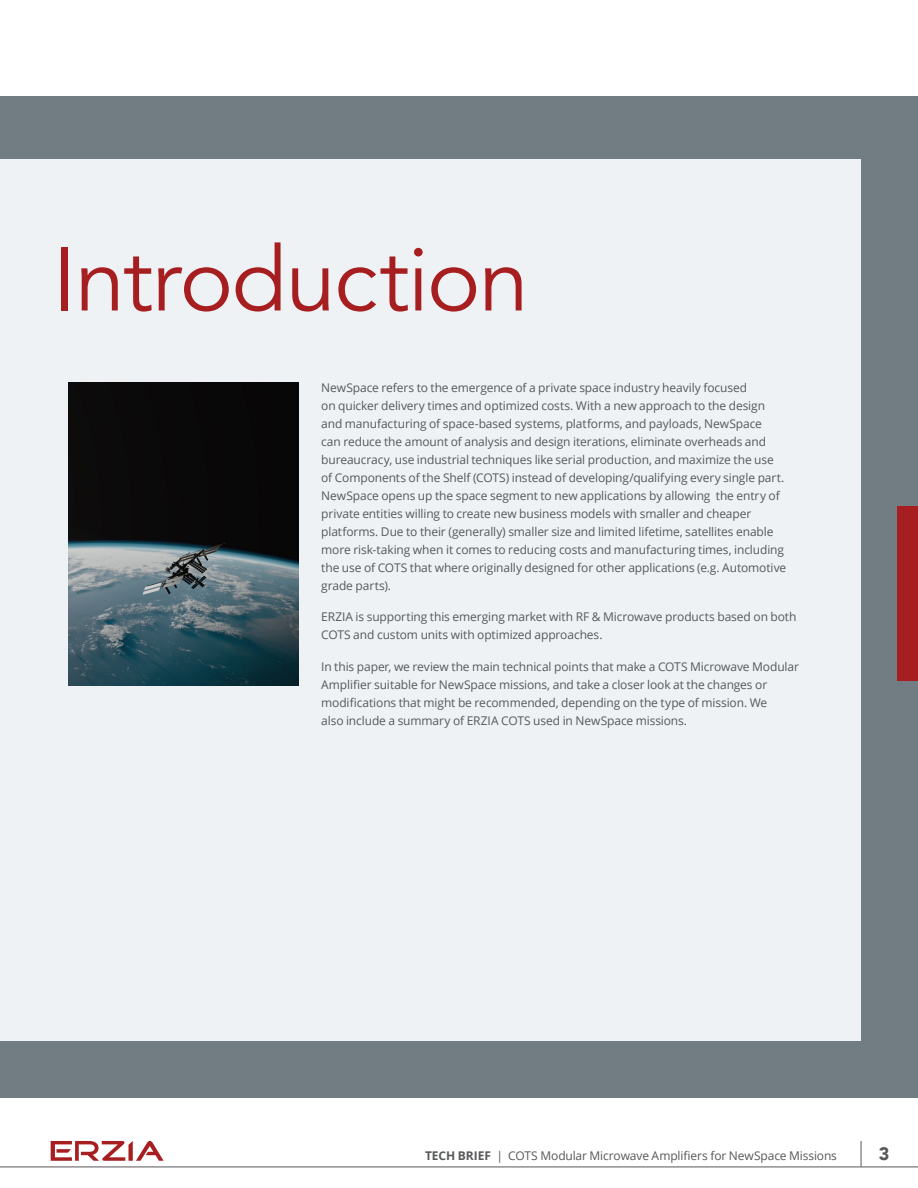
<style>
.page{position:relative;width:918px;height:1188px;background:#fff}
.page>*{position:absolute;margin:0;border:0;box-sizing:border-box;transform-origin:0 0}
.Header_60pt{font:90px "Avenir";letter-spacing:-.02em;color:#a71e21}
.t1{font:900 18px "Avenir";color:#57585a}
.Text_8pt{font:12px/18px "Open Sans";letter-spacing:-.01em;color:#57585a}
.s1{font-weight:700}
</style>
<div class="page">
<svg style="left:861px;top:1141px;width:1px;height:26px"></svg>
<hr style="left:0;top:1167px;width:918px;height:1px;background:#57585a">
<div style="left:0;top:97px;width:918px;height:1001px;background:#717d83"></div>
<div style="left:0;top:159px;width:861px;height:882px;background:#eef2f4"></div>
<img style="left:68px;top:382px;width:231px;height:303px">
<svg style="left:51px;top:1141px;width:113px;height:20px"></svg>
<div style="left:897px;top:507px;width:21px;height:174px;background:#a71e21"></div>
<p class="Header_60pt" style="left:53px;top:226px;width:477px">Introduction</p>
<p class="Text_8pt" style="left:321px;top:378px;width:467px">NewSpace refers to the emergence of a private space industry heavily focused<br>on quicker delivery times and optimized costs. With a new approach to the design and manufacturing of space-based systems, platforms, and payloads, NewSpace<br>can reduce the amount of analysis and design iterations, eliminate overheads and bureaucracy, use industrial techniques like serial production, and maximize the use of Components of the Shelf (COTS) instead of developing/qualifying every single part.<br>NewSpace opens up the space segment to new applications by allowing the entry of private entities willing to create new business models with smaller and cheaper platforms. Due to their (generally) smaller size and limited lifetime, satellites enable more risk-taking when it comes to reducing costs and manufacturing times, including the use of COTS that where originally designed for other applications (e.g. Automotive grade parts).</p>
<p class="Text_8pt" style="left:321px;top:608px;width:477px">ERZIA is supporting this emerging market with RF &amp; Microwave products based on both<br>COTS and custom units with optimized approaches.</p>
<p class="Text_8pt" style="left:321px;top:657px;width:479px">In this paper, we review the main technical points that make a COTS Microwave Modular Amplifier suitable for NewSpace missions, and take a closer look at the changes or modifications that might be recommended, depending on the type of mission. We<br>also include a summary of ERZIA COTS used in NewSpace missions.</p>
<p class="Text_8pt" style="left:425px;top:1146px;width:413px"><span class="s1">TECH BRIEF</span> | COTS Modular Microwave Amplifiers for NewSpace Missions</p>
<h2 class="t1" style="left:879px;top:1138px;width:12px">3</h2>
</div>
